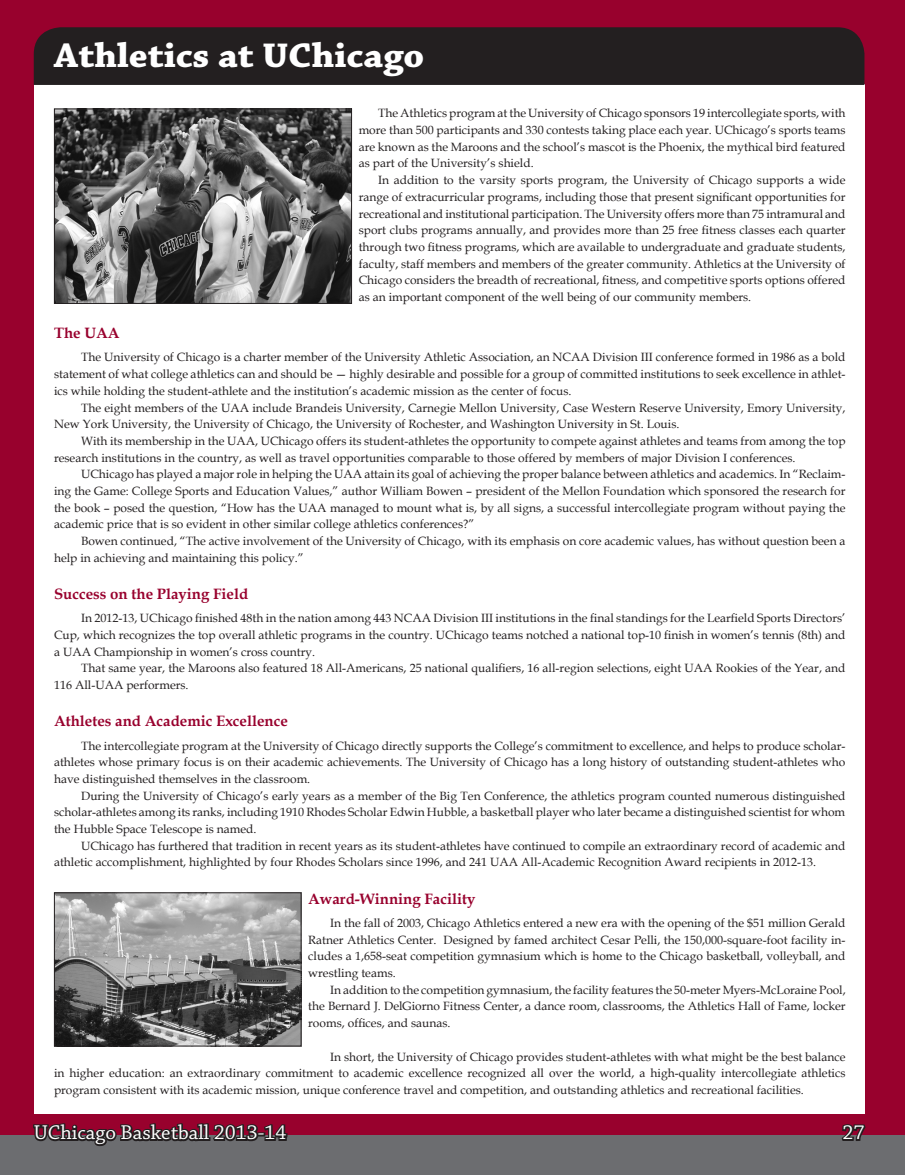
<style>
.page{position:relative;width:905px;height:1175px;background:#fff}
.page>*{position:absolute;margin:0;border:0;box-sizing:border-box;transform-origin:0 0}
.t1{font:700 36px "Chaparral Pro";color:#fff;scale:1.05 1}
.t2{font:21px "Chaparral Pro";color:#fff}
.t3{font:700 15px "Book Antiqua";color:#98012d}
.t4{font:12px/16.6px "Book Antiqua";color:#231f20;text-align:justify}
</style>
<div class="page">
<div style="left:0;top:27px;width:904px;height:1147px;background:#6c6d70"></div>
<div style="left:0;top:0;width:904px;height:1134px;background:#98012d"></div>
<div style="left:34px;top:85px;width:830px;height:1029px;background:#fff"></div>
<div style="left:34px;top:27px;width:830px;height:58px;background:#231f20"></div>
<svg style="left:50px;top:27px;width:376px;height:911px"></svg>
<img style="left:56px;top:894px;width:243px;height:150px">
<div style="left:54px;top:892px;width:247px;height:154px;border:1px solid #231f20"></div>
<img style="left:56px;top:111px;width:294px;height:191px">
<div style="left:54px;top:109px;width:298px;height:195px;border:1px solid #231f20"></div>
<svg style="left:32px;top:1123px;width:257px;height:24px"></svg>
<svg style="left:839px;top:1124px;width:28px;height:17px"></svg>
<h1 class="t1" style="left:54px;top:35px;width:354px">Athletics at UChicago</h1>
<p class="t4" style="left:358px;top:105px;width:488px;text-indent:20px">The Athletics program at the University of Chicago sponsors 19 intercollegiate sports, with more than 500 participants and 330 contests taking place each year. UChicago’s sports teams are known as the Maroons and the school’s mascot is the Phoenix, the mythical bird featured as part of the University’s shield.</p>
<p class="t4" style="left:358px;top:171px;width:488px;text-indent:20px">In addition to the varsity sports program, the University of Chicago supports a wide range of extracurricular programs, including those that present significant opportunities for recreational and institutional participation. The University offers more than 75 intramural and sport clubs programs annually, and provides more than 25 free fitness classes each quarter through two fitness programs, which are available to undergraduate and graduate students, faculty, staff members and members of the greater community. Athletics at the University of Chicago considers the breadth of recreational, fitness, and competitive sports options offered as an important component of the well being of our community members.</p>
<p class="t3" style="left:54px;top:323px;width:67px">The UAA</p>
<p class="t4" style="left:54px;top:349px;width:793px;text-indent:27px">The University of Chicago is a charter member of the University Athletic Association, an NCAA Division III conference formed in 1986 as a bold statement of what college athletics can and should be — highly desirable and possible for a group of committed institutions to seek excellence in athlet&shy;ics while holding the student-athlete and the institution’s academic mission as the center of focus.</p>
<p class="t4" style="left:54px;top:399px;width:793px;text-indent:27px">The eight members of the UAA include Brandeis University, Carnegie Mellon University, Case Western Reserve University, Emory University,<br>New York University, the University of Chicago, the University of Rochester, and Washington University in St. Louis.</p>
<p class="t4" style="left:54px;top:432px;width:793px;text-indent:27px">With its membership in the UAA, UChicago offers its student-athletes the opportunity to compete against athletes and teams from among the top research institutions in the country, as well as travel opportunities comparable to those offered by members of major Division I conferences.</p>
<p class="t4" style="left:54px;top:465px;width:793px;text-indent:27px">UChicago has played a major role in helping the UAA attain its goal of achieving the proper balance between athletics and academics. In “Reclaim&shy;ing the Game: College Sports and Education Values,” author William Bowen – president of the Mellon Foundation which sponsored the research for the book – posed the question, “How has the UAA managed to mount what is, by all signs, a successful intercollegiate program without paying the academic price that is so evident in other similar college athletics conferences?”</p>
<p class="t4" style="left:54px;top:532px;width:793px;text-indent:27px">Bowen continued, “The active involvement of the University of Chicago, with its emphasis on core academic values, has without question been a help in achieving and maintaining this policy.”</p>
<p class="t3" style="left:54px;top:583px;width:196px">Success on the Playing Field</p>
<p class="t4" style="left:54px;top:609px;width:793px;text-indent:27px">In 2012-13, UChicago finished 48th in the nation among 443 NCAA Division III institutions in the final standings for the Learfield Sports Directors’ Cup, which recognizes the top overall athletic programs in the country. UChicago teams notched a national top-10 finish in women’s tennis (8th) and a UAA Championship in women’s cross country.</p>
<p class="t4" style="left:54px;top:659px;width:793px;text-indent:27px">That same year, the Maroons also featured 18 All-Americans, 25 national qualifiers, 16 all-region selections, eight UAA Rookies of the Year, and<br>116 All-UAA performers.</p>
<p class="t3" style="left:54px;top:711px;width:235px">Athletes and Academic Excellence</p>
<p class="t4" style="left:54px;top:737px;width:793px;text-indent:27px">The intercollegiate program at the University of Chicago directly supports the College’s commitment to excellence, and helps to produce scholar&shy;athletes whose primary focus is on their academic achievements. The University of Chicago has a long history of outstanding student-athletes who have distinguished themselves in the classroom.</p>
<p class="t4" style="left:54px;top:787px;width:793px;text-indent:27px">During the University of Chicago’s early years as a member of the Big Ten Conference, the athletics program counted numerous distinguished scholar-athletes among its ranks, including 1910 Rhodes Scholar Edwin Hubble, a basketball player who later became a distinguished scientist for whom the Hubble Space Telescope is named.</p>
<p class="t4" style="left:54px;top:837px;width:793px;text-indent:27px">UChicago has furthered that tradition in recent years as its student-athletes have continued to compile an extraordinary record of academic and athletic accomplishment, highlighted by four Rhodes Scholars since 1996, and 241 UAA All-Academic Recognition Award recipients in 2012-13.</p>
<p class="t3" style="left:308px;top:888px;width:169px">Award-Winning Facility</p>
<p class="t4" style="left:308px;top:914px;width:539px;text-indent:22px">In the fall of 2003, Chicago Athletics entered a new era with the opening of the $51 million Gerald Ratner Athletics Center. Designed by famed architect Cesar Pelli, the 150,000-square-foot facility in&shy;cludes a 1,658-seat competition gymnasium which is home to the Chicago basketball, volleyball, and wrestling teams.</p>
<p class="t4" style="left:308px;top:981px;width:539px;text-indent:22px">In addition to the competition gymnasium, the facility features the 50-meter Myers-McLoraine Pool, the Bernard J. DelGiorno Fitness Center, a dance room, classrooms, the Athletics Hall of Fame, locker rooms, offices, and saunas.</p>
<p class="t4" style="left:54px;top:1047px;width:793px;text-indent:276px">In short, the University of Chicago provides student-athletes with what might be the best balance in higher education: an extraordinary commitment to academic excellence recognized all over the world, a high-quality intercollegiate athletics program consistent with its academic mission, unique conference travel and competition, and outstanding athletics and recreational facilities.</p>
<h2 class="t2" style="left:34px;top:1121px;width:254px">UChicago Basketball 2013-14</h2>
<h2 class="t2" style="left:842px;top:1121px;width:24px">27</h2>
</div>
